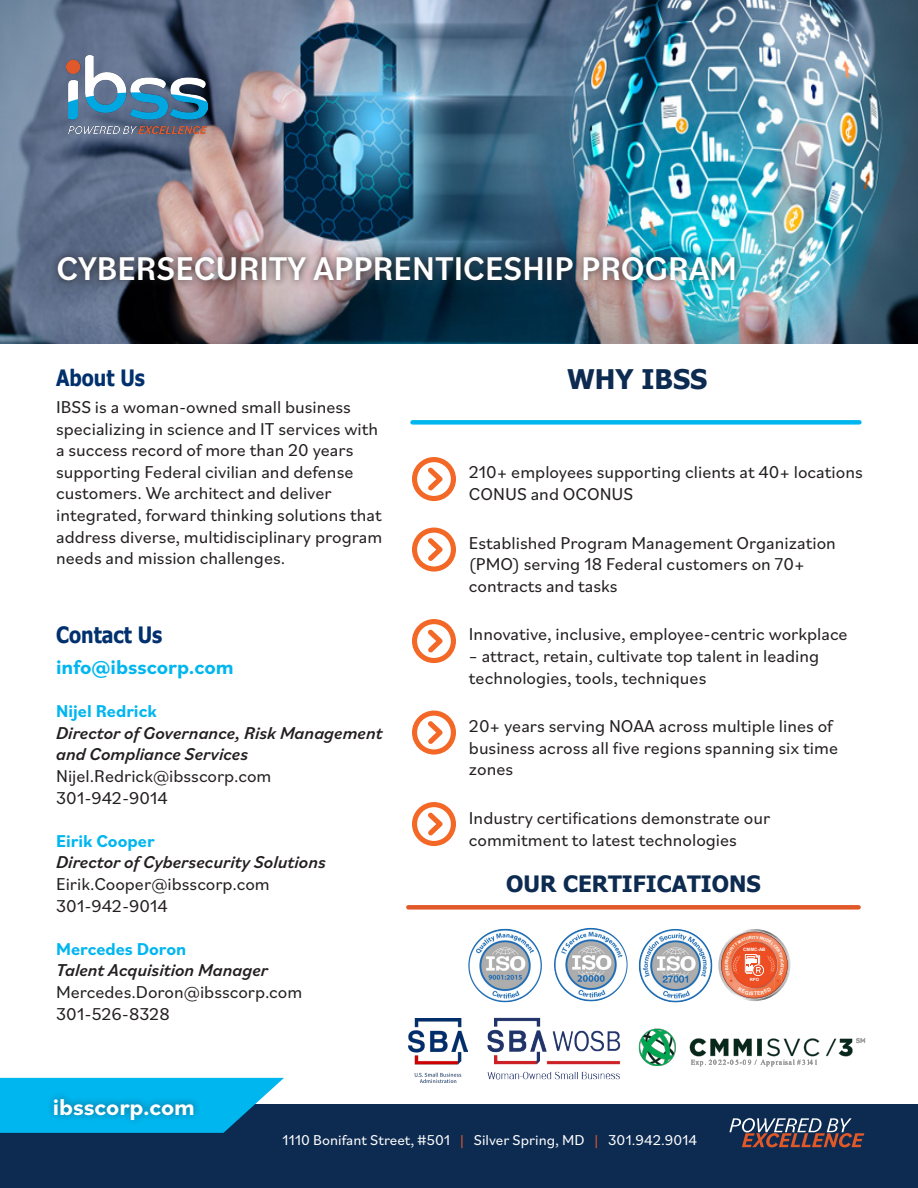
<style>
.page{position:relative;width:918px;height:1188px;background:#fff}
.page>*{position:absolute;margin:0;border:0;box-sizing:border-box;transform-origin:0 0}
.t1{font:500 34.5px "Bilo";color:#fff}
.t2{font:700 27px "Tahoma";color:#0d2b51}
.t3{font:700 24px "Bilo";color:#fff}
.t4{font:700 22.5px "Tahoma";color:#0d2b51}
.t5{font:700 22.5px "Tahoma";color:#00306d;scale:.87 1}
.t6{font:700 21px "Bilo";color:#00b6ef}
.t7{font:18px/21.6px "Bilo";color:#231f20}
.t8{font:italic 500 18px/21.6px "Bilo";color:#231f20}
.t9{font:700 18px "Bilo";color:#00b6ef}
.t10{font:15px "Bilo";color:#fff}
.t11{font:700 4.65px "Arial";color:#fff}
.t12{font:700 4.35px "Arial";color:#fff}
.t13{font:700 4.2px "Arial";color:#fff}
.s1{color:#e15929}
</style>
<div class="page">
<img style="left:468px;top:929px;width:36px;height:59px">
<img style="left:554px;top:928px;width:36px;height:59px">
<img style="left:639px;top:929px;width:35px;height:59px">
<img style="left:638px;top:1028px;width:228px;height:39px">
<img style="left:487px;top:1017px;width:134px;height:63px">
<img style="left:409px;top:1019px;width:59px;height:63px">
<img style="left:0;top:0;width:918px;height:343px">
<div style="left:50px;top:249px;width:693px;height:40px;background:#231f20;opacity:.84"></div>
<svg style="left:412px;top:457px;width:44px;height:44px"></svg>
<svg style="left:412px;top:528px;width:44px;height:44px"></svg>
<svg style="left:412px;top:619px;width:44px;height:44px"></svg>
<svg style="left:412px;top:711px;width:44px;height:44px"></svg>
<svg style="left:412px;top:802px;width:44px;height:44px"></svg>
<img style="left:66px;top:55px;width:141px;height:78px">
<div style="left:0;top:1104px;width:918px;height:84px;background:#0d2b51"></div>
<svg style="left:729px;top:1118px;width:135px;height:29px"></svg>
<svg style="left:0;top:1078px;width:284px;height:55px"></svg>
<div style="left:46px;top:1091px;width:156px;height:36px;background:#231f20;opacity:.5"></div>
<div style="left:412px;top:420px;width:447px;height:5px;background:#00b6ef"></div>
<div style="left:408px;top:905px;width:451px;height:5px;background:#e15929"></div>
<svg style="left:718px;top:929px;width:73px;height:72px"></svg>
<h1 class="t1" style="left:57px;top:245px;width:682px">CYBERSECURITY APPRENTICESHIP PROGRAM</h1>
<p class="t5" style="left:56px;top:362px;width:104px">About Us</p>
<p class="t7" style="left:56px;top:395px;width:328px">IBSS is a woman-owned small business specializing in science and IT services with a success record of more than 20 years supporting Federal civilian and defense customers. We architect and deliver integrated, forward thinking solutions that address diverse, multidisciplinary program needs and mission challenges.</p>
<p class="t5" style="left:56px;top:619px;width:124px">Contact Us</p>
<p class="t6" style="left:56px;top:652px;width:179px">info@ibsscorp.com</p>
<p class="t9" style="left:56px;top:699px;width:102px">Nijel Redrick</p>
<p class="t8" style="left:56px;top:721px;width:328px">Director of Governance, Risk Management and Compliance Services</p>
<p class="t7" style="left:56px;top:764px;width:217px">Nijel.Redrick@ibsscorp.com<br>301-942-9014</p>
<p class="t9" style="left:56px;top:828px;width:100px">Eirik Cooper</p>
<p class="t8" style="left:56px;top:851px;width:271px">Director of Cybersecurity Solutions</p>
<p class="t7" style="left:56px;top:872px;width:215px">Eirik.Cooper@ibsscorp.com<br>301-942-9014</p>
<p class="t9" style="left:56px;top:936px;width:132px">Mercedes Doron</p>
<p class="t8" style="left:56px;top:959px;width:214px">Talent Acquisition Manager</p>
<p class="t7" style="left:56px;top:980px;width:248px">Mercedes.Doron@ibsscorp.com<br>301-526-8328</p>
<h3 class="t3" style="left:53px;top:1090px;width:144px">ibsscorp.com</h3>
<h2 class="t2" style="left:567px;top:361px;width:142px">WHY IBSS</h2>
<p class="t7" style="left:469px;top:461px;width:395px">210+ employees supporting clients at 40+ locations<br>CONUS and OCONUS</p>
<p class="t7" style="left:469px;top:531px;width:369px">Established Program Management Organization (PMO) serving 18 Federal customers on 70+ contracts and tasks</p>
<p class="t7" style="left:469px;top:623px;width:380px">Innovative, inclusive, employee-centric workplace</p>
<p class="t7" style="left:469px;top:645px;width:352px">– attract, retain, cultivate top talent in leading technologies, tools, techniques</p>
<p class="t7" style="left:469px;top:715px;width:371px">20+ years serving NOAA across multiple lines of business across all five regions spanning six time zones</p>
<p class="t7" style="left:469px;top:807px;width:303px">Industry certifications demonstrate our commitment to latest technologies</p>
<p class="t4" style="left:506px;top:868px;width:256px">OUR CERTIFICATIONS</p>
<p class="t13" style="left:753px;top:934px;width:4px">T</p>
<p class="t11" style="left:743px;top:946px;width:24px">CMMC-AB</p>
<p class="t12" style="left:750px;top:977px;width:11px">RPO</p>
<p class="t10" style="left:282px;top:1130px;width:416px">1110 Bonifant Street, #501 <span class="s1">|</span> Silver Spring, MD <span class="s1">|</span> 301.942.9014</p>
</div>
